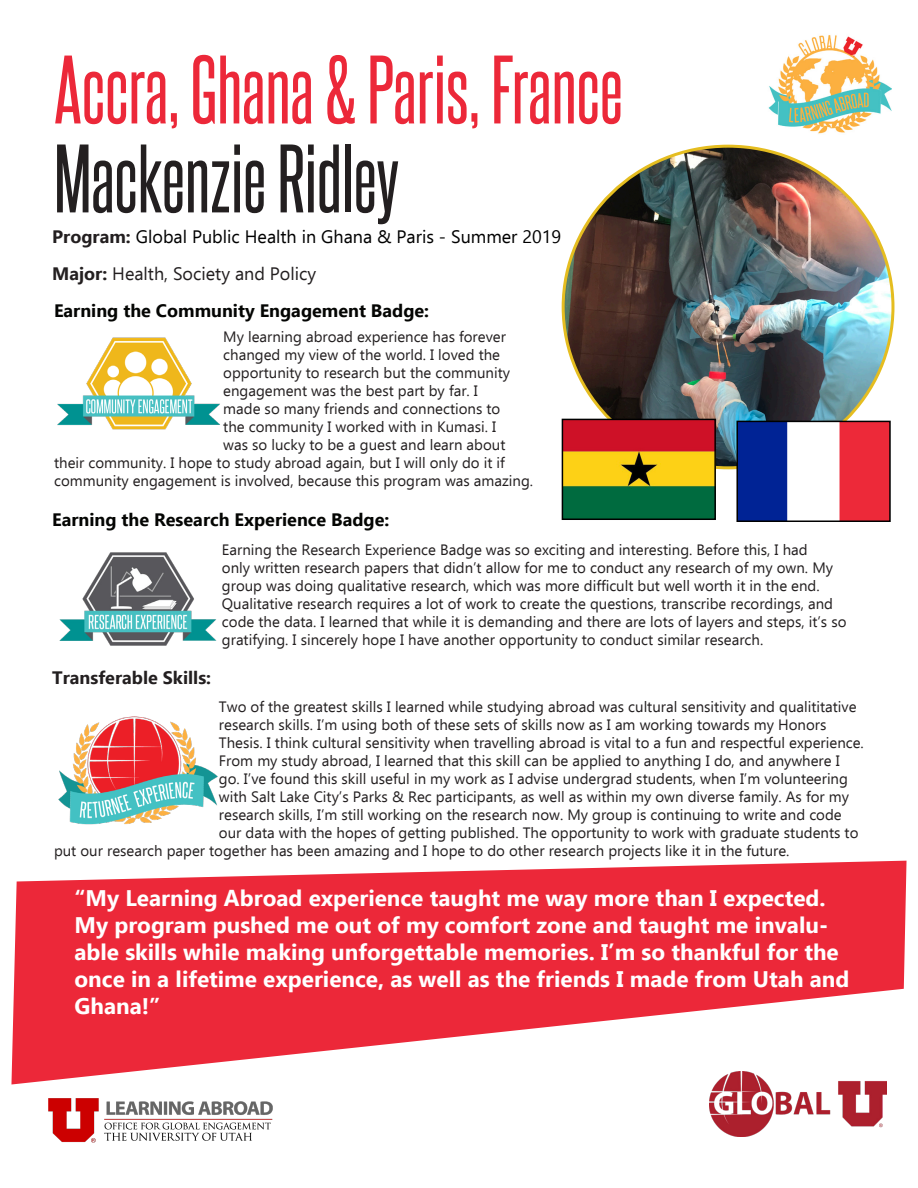
<style>
.page{position:relative;width:918px;height:1188px;background:#fff}
.page>*{position:absolute;margin:0;border:0;box-sizing:border-box;transform-origin:0 0}
.t1{font:82.5px "Steelfish Rg";color:#ec2839}
.t2{font:82.5px "Steelfish Rg";color:#231f20}
.t3{font:700 22.5px/27px "Ebrima";color:#fff}
.t4{font:700 18px "Ebrima";color:#040503}
.t5{font:18px "Ebrima";color:#000}
.t6{font:18px "Ebrima";color:#231f20}
.t7{font:700 18px "Ebrima";color:#231f20}
.t8{font:15px/18px "Ebrima";color:#231f20}
.s1{font-weight:700;color:#231f20}
.s2{font-weight:700}
</style>
<div class="page">
<img style="left:563px;top:146px;width:330px;height:319px">
<img style="left:768px;top:35px;width:123px;height:99px">
<img style="left:58px;top:716px;width:160px;height:109px">
<img style="left:710px;top:1085px;width:177px;height:51px">
<img style="left:48px;top:1098px;width:224px;height:44px">
<img style="left:59px;top:552px;width:158px;height:94px">
<svg style="left:11px;top:861px;width:896px;height:224px;fill:#ec2839"></svg>
<img style="left:565px;top:422px;width:148px;height:95px">
<div style="left:562px;top:419px;width:154px;height:101px;border:2px solid #000"></div>
<img style="left:739px;top:424px;width:149px;height:95px">
<div style="left:736px;top:421px;width:155px;height:101px;border:2px solid #000"></div>
<img style="left:57px;top:337px;width:163px;height:93px">
<p class="t1" style="left:54px;top:39px;width:570px">Accra, Ghana &amp; Paris, France</p>
<p class="t2" style="left:54px;top:128px;width:347px">Mackenzie Ridley</p>
<p class="t5" style="left:52px;top:224px;width:511px"><span class="s1">Program:</span> Global Public Health in Ghana &amp; Paris - Summer 2019</p>
<p class="t6" style="left:52px;top:261px;width:266px"><span class="s2">Major:</span> Health, Society and Policy</p>
<p class="t4" style="left:54px;top:297px;width:377px">Earning the Community Engagement Badge:</p>
<p class="t8" style="left:223px;top:327px;width:284px">My learning abroad experience has forever</p>
<p class="t8" style="left:223px;top:345px;width:278px">changed my view of the world. I loved the</p>
<p class="t8" style="left:223px;top:363px;width:288px">opportunity to research but the community</p>
<p class="t8" style="left:223px;top:381px;width:256px">engagement was the best part by far. I</p>
<p class="t8" style="left:223px;top:399px;width:279px">made so many friends and connections to</p>
<p class="t8" style="left:223px;top:417px;width:274px">the community I worked with in Kumasi. I</p>
<p class="t8" style="left:223px;top:435px;width:284px">was so lucky to be a guest and learn about</p>
<p class="t8" style="left:54px;top:453px;width:452px">their community. I hope to study abroad again, but I will only do it if</p>
<p class="t8" style="left:54px;top:471px;width:480px">community engagement is involved, because this program was amazing.</p>
<p class="t4" style="left:52px;top:507px;width:339px">Earning the Research Experience Badge:</p>
<p class="t7" style="left:52px;top:665px;width:160px">Transferable Skills:</p>
<p class="t8" style="left:222px;top:541px;width:626px">Earning the Research Experience Badge was so exciting and interesting. Before this, I had<br>only written research papers that didn’t allow for me to conduct any research of my own. My group was doing qualitative research, which was more difficult but well worth it in the end.<br>Qualitative research requires a lot of work to create the questions, transcribe recordings, and code the data. I learned that while it is demanding and there are lots of layers and steps, it’s so gratifying. I sincerely hope I have another opportunity to conduct similar research.</p>
<p class="t8" style="left:219px;top:697px;width:639px">Two of the greatest skills I learned while studying abroad was cultural sensitivity and qualititative</p>
<p class="t8" style="left:219px;top:715px;width:609px">research skills. I’m using both of these sets of skills now as I am working towards my Honors</p>
<p class="t8" style="left:219px;top:733px;width:646px">Thesis. I think cultural sensitivity when travelling abroad is vital to a fun and respectful experience.</p>
<p class="t8" style="left:219px;top:751px;width:622px">From my study abroad, I learned that this skill can be applied to anything I do, and anywhere I</p>
<p class="t8" style="left:219px;top:769px;width:631px">go. I’ve found this skill useful in my work as I advise undergrad students, when I’m volunteering</p>
<p class="t8" style="left:219px;top:787px;width:632px">with Salt Lake City’s Parks &amp; Rec participants, as well as within my own diverse family. As for my</p>
<p class="t8" style="left:219px;top:805px;width:624px">research skills, I’m still working on the research now. My group is continuing to write and code</p>
<p class="t8" style="left:219px;top:823px;width:641px">our data with the hopes of getting published. The opportunity to work with graduate students to</p>
<p class="t8" style="left:54px;top:841px;width:737px">put our research paper together has been amazing and I hope to do other research projects like it in the future.</p>
<p class="t3" style="left:75px;top:883px;width:776px">“My Learning Abroad experience taught me way more than I expected.<br>My program pushed me out of my comfort zone and taught me invalu&shy;able skills while making unforgettable memories. I’m so thankful for the once in a lifetime experience, as well as the friends I made from Utah and Ghana!”</p>
</div>
